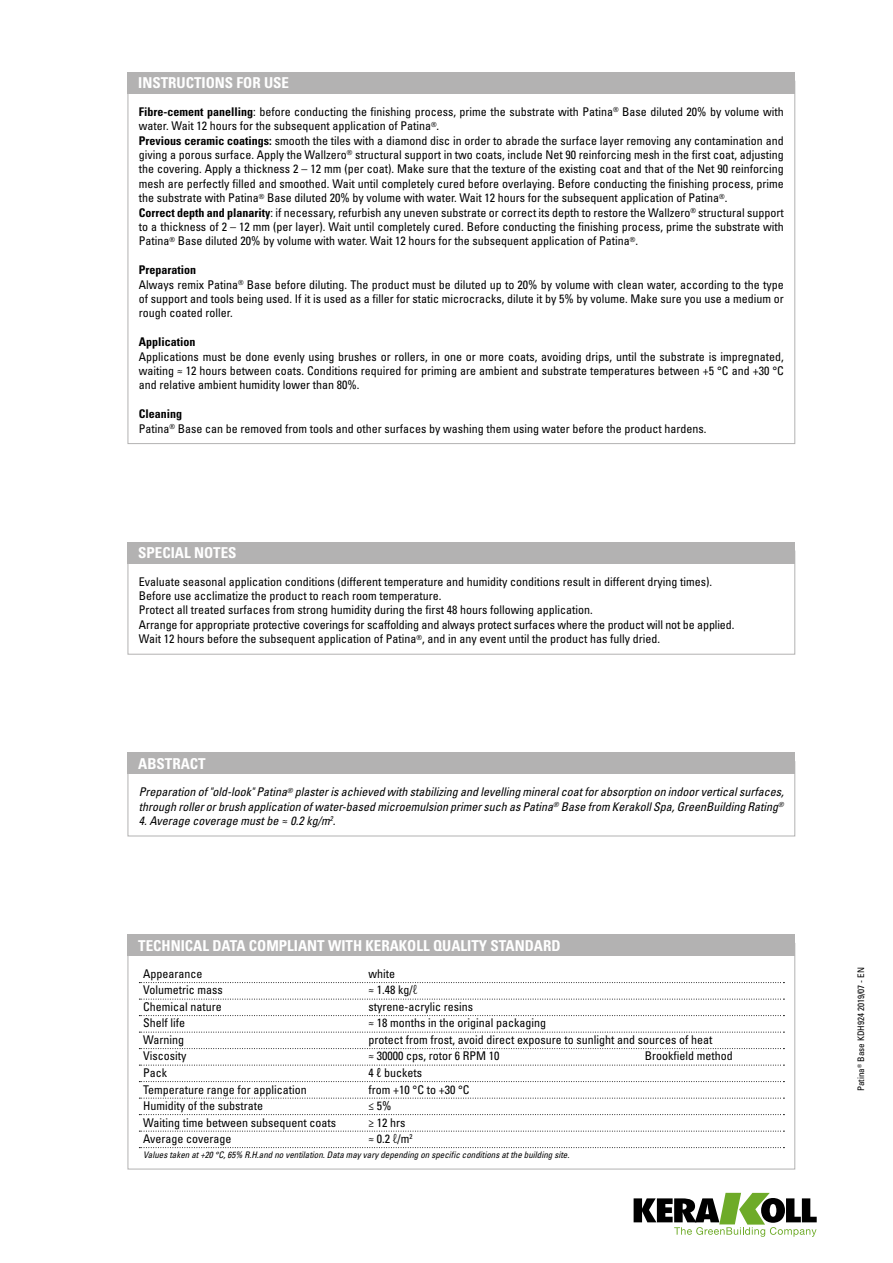
<style>
.page{position:relative;width:893px;height:1263px;background:#fff}
.page>*{position:absolute;margin:0;border:0;box-sizing:border-box;transform-origin:0 0}
.t1{font:700 condensed 15px "Univers LT Std";color:#fff}
.t2{font:condensed 12px/14.4px "Univers LT Std";color:#000}
.t3{font:italic condensed 12px/14.4px "Univers LT Std";color:#000}
.t4{font:700 condensed 12px "Univers LT Std";color:#000}
.t5{font:italic condensed 9px "Univers LT Std";color:#000}
.t6{font:condensed 9px "Univers LT Std";color:#000}
.s1{font-weight:700}
.s2{font-weight:300}
</style>
<div class="page">
<svg style="left:634px;top:1193px;width:183px;height:44px"></svg>
<div style="left:128px;top:72px;width:667px;height:22px;background:#b3b2b2"></div>
<div style="left:128px;top:551px;width:667px;height:103px;border:1px solid #b3b2b2"></div>
<div style="left:128px;top:542px;width:667px;height:21px;background:#b3b2b2"></div>
<div style="left:128px;top:761px;width:667px;height:75px;border:1px solid #b3b2b2"></div>
<div style="left:128px;top:753px;width:667px;height:21px;background:#b3b2b2"></div>
<svg style="left:139px;top:982px;width:645px;height:1px"></svg>
<svg style="left:139px;top:999px;width:645px;height:1px"></svg>
<svg style="left:139px;top:1015px;width:645px;height:1px"></svg>
<svg style="left:139px;top:1032px;width:645px;height:1px"></svg>
<svg style="left:139px;top:1048px;width:645px;height:1px"></svg>
<svg style="left:139px;top:1065px;width:645px;height:1px"></svg>
<svg style="left:139px;top:1081px;width:645px;height:1px"></svg>
<svg style="left:139px;top:1098px;width:645px;height:1px"></svg>
<svg style="left:139px;top:1114px;width:645px;height:1px"></svg>
<svg style="left:139px;top:1131px;width:645px;height:1px"></svg>
<svg style="left:139px;top:1147px;width:645px;height:1px"></svg>
<div style="left:128px;top:934px;width:667px;height:22px;background:#b3b2b2"></div>
<p class="t1" style="left:138px;top:74px;width:152px">INSTRUCTIONS FOR USE</p>
<p class="t2" style="left:139px;top:104px;width:646px"><span class="s1">Fibre-cement panelling</span>: before conducting the finishing process, prime the substrate with Patina<sup>®</sup> Base diluted 20% by volume with water. Wait 12 hours for the subsequent application of Patina<sup>®</sup>.<br><span class="s1">Previous ceramic coatings:</span> smooth the tiles with a diamond disc in order to abrade the surface layer removing any contamination and giving a porous surface. Apply the Wallzero<sup>®</sup> structural support in two coats, include Net 90 reinforcing mesh in the first coat, adjusting the covering. Apply a thickness 2 – 12 mm (per coat). Make sure that the texture of the existing coat and that of the Net 90 reinforcing mesh are perfectly filled and smoothed. Wait until completely cured before overlaying. Before conducting the finishing process, prime the substrate with Patina<sup>®</sup> Base diluted 20% by volume with water. Wait 12 hours for the subsequent application of Patina<sup>®</sup>.<br><span class="s1">Correct depth and planarity</span>: if necessary, refurbish any uneven substrate or correct its depth to restore the Wallzero<sup>®</sup> structural support to a thickness of 2 – 12 mm (per layer). Wait until completely cured. Before conducting the finishing process, prime the substrate with Patina<sup>®</sup> Base diluted 20% by volume with water. Wait 12 hours for the subsequent application of Patina<sup>®</sup>.</p>
<p class="t2" style="left:139px;top:263px;width:646px"><span class="s1">Preparation<br></span>Always remix Patina<sup>®</sup> Base before diluting. The product must be diluted up to 20% by volume with clean water, according to the type of support and tools being used. If it is used as a filler for static microcracks, dilute it by 5% by volume. Make sure you use a medium or rough coated roller.</p>
<p class="t4" style="left:139px;top:335px;width:58px">Application</p>
<p class="t2" style="left:139px;top:349px;width:646px;text-align:justify">Applications must be done evenly using brushes or rollers, in one or more coats, avoiding drips, until the substrate is impregnated, waiting ≈ 12 hours between coats. Conditions required for priming are ambient and substrate temperatures between +5 °C and +30 °C and relative ambient humidity lower than 80%.</p>
<p class="t2" style="left:139px;top:407px;width:569px"><span class="s1">Cleaning<br></span>Patina<sup>®</sup> Base can be removed from tools and other surfaces by washing them using water before the product hardens.</p>
<p class="t1" style="left:138px;top:544px;width:100px">SPECIAL NOTES</p>
<p class="t2" style="left:139px;top:574px;width:597px">Evaluate seasonal application conditions (different temperature and humidity conditions result in different drying times).<br>Before use acclimatize the product to reach room temperature.<br>Protect all treated surfaces from strong humidity during the first 48 hours following application.<br>Arrange for appropriate protective coverings for scaffolding and always protect surfaces where the product will not be applied.<br>Wait 12 hours before the subsequent application of Patina<sup>®</sup>, and in any event until the product has fully dried.</p>
<p class="t1" style="left:138px;top:754px;width:69px">ABSTRACT</p>
<p class="t3" style="left:139px;top:785px;width:646px">Preparation of "old-look" Patina<sup>®</sup> plaster is achieved with stabilizing and levelling mineral coat for absorption on indoor vertical surfaces, through roller or brush application of water-based microemulsion primer such as Patina<sup>®</sup> Base from Kerakoll Spa, GreenBuilding Rating<sup>®</sup></p>
<p class="t3" style="left:139px;top:813px;width:198px">4. Average coverage must be ≈ 0.2 kg/m<sup>2</sup>.</p>
<p class="t1" style="left:138px;top:936px;width:424px">TECHNICAL DATA COMPLIANT WITH KERAKOLL QUALITY STANDARD</p>
<p class="t2" style="left:143px;top:966px;width:61px">Appearance</p>
<p class="t2" style="left:369px;top:966px;width:28px">white</p>
<p class="t2" style="left:143px;top:983px;width:81px">Volumetric mass</p>
<p class="t2" style="left:369px;top:983px;width:50px">≈ 1.48 kg/<span class="s2">ℓ</span></p>
<p class="t2" style="left:143px;top:999px;width:80px">Chemical nature</p>
<p class="t2" style="left:369px;top:999px;width:106px">styrene-acrylic resins</p>
<p class="t2" style="left:143px;top:1016px;width:43px">Shelf life</p>
<p class="t2" style="left:369px;top:1016px;width:179px">≈ 18 months in the original packaging</p>
<p class="t2" style="left:143px;top:1032px;width:42px">Warning</p>
<p class="t2" style="left:369px;top:1032px;width:345px">protect from frost, avoid direct exposure to sunlight and sources of heat</p>
<p class="t2" style="left:143px;top:1049px;width:45px">Viscosity</p>
<p class="t2" style="left:369px;top:1049px;width:132px">≈ 30000 cps, rotor 6 RPM 10</p>
<p class="t2" style="left:645px;top:1049px;width:89px">Brookfield method</p>
<p class="t2" style="left:143px;top:1065px;width:25px">Pack</p>
<p class="t2" style="left:369px;top:1065px;width:55px">4 ℓ buckets</p>
<p class="t2" style="left:143px;top:1082px;width:165px">Temperature range for application</p>
<p class="t2" style="left:369px;top:1082px;width:102px">from +10 °C to +30 °C</p>
<p class="t2" style="left:143px;top:1098px;width:121px">Humidity of the substrate</p>
<p class="t2" style="left:369px;top:1098px;width:24px">≤ 5%</p>
<p class="t2" style="left:143px;top:1115px;width:194px">Waiting time between subsequent coats</p>
<p class="t2" style="left:369px;top:1115px;width:38px">≥ 12 hrs</p>
<p class="t2" style="left:143px;top:1131px;width:90px">Average coverage</p>
<p class="t2" style="left:369px;top:1131px;width:46px">≈ 0.2 <span class="s2">ℓ</span>/m<sup>2</sup></p>
<p class="t5" style="left:143px;top:1149px;width:428px">Values taken at +20 °C, 65% R.H.and no ventilation. Data may vary depending on specific conditions at the building site.</p>
<p class="t6" style="left:855px;top:1091px;width:125px;rotate:-90deg">Patina<sup>®</sup> Base KDH924 2019/07 - EN</p>
</div>
